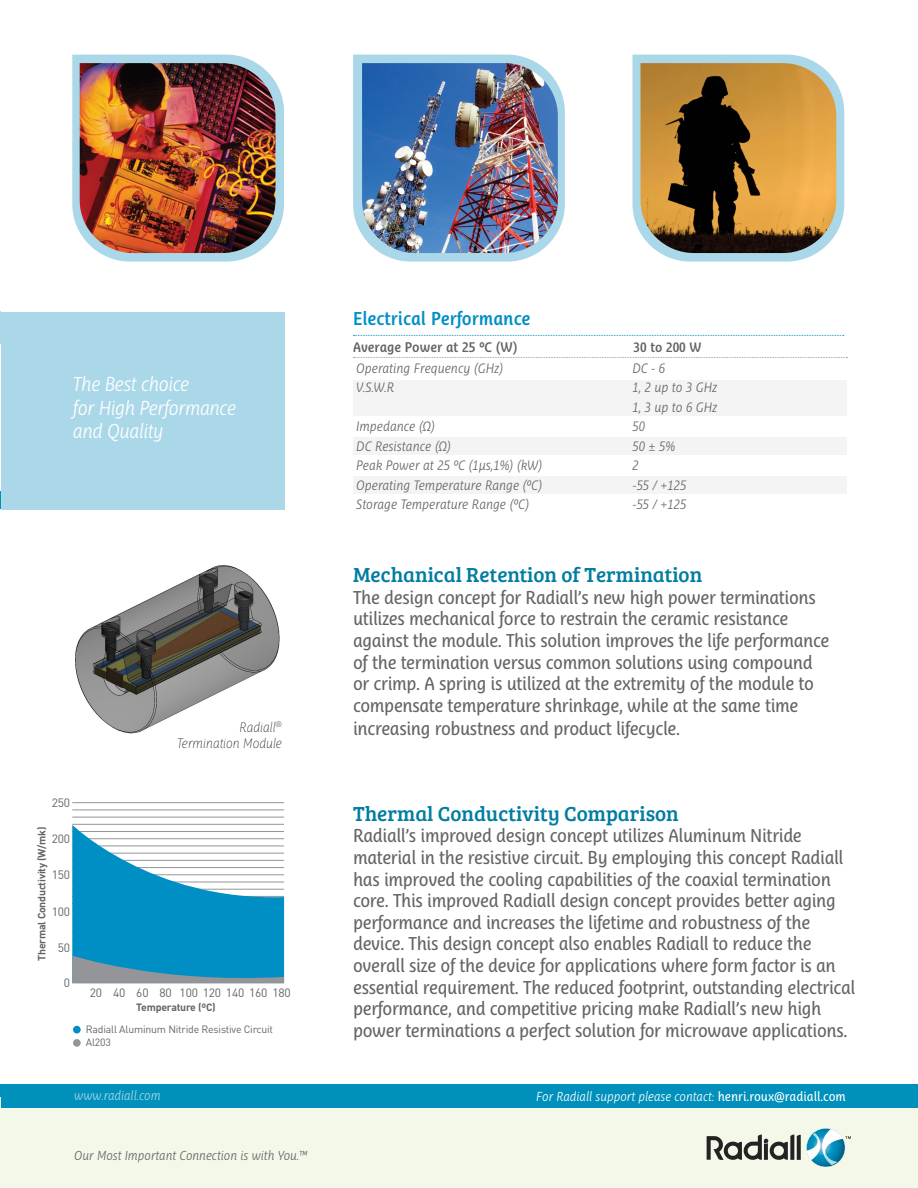
<style>
.page{position:relative;width:918px;height:1188px;background:#fff}
.page>*{position:absolute;margin:0;border:0;box-sizing:border-box;transform-origin:0 0}
.t1{font:21px "Bree Serif";color:#007da1}
.t2{font:italic 300 19.5px/23.4px "Ayita Pro";letter-spacing:-.02em;color:#fff}
.t3{font:18px/21.6px "Ayita Pro";letter-spacing:-.02em;color:#636466}
.t4{font:600 18px "Ayita Pro";color:#008fc5}
.t5{font:600 13.5px "Ayita Pro";color:#636466}
.t6{font:italic 300 13.2px/19.5px "Ayita Pro";color:#636466}
.t7{font:italic 100 13.2px/16.5px "Ayita Pro";color:#000;text-align:right}
.t8{font:600 13.2px "Ayita Pro";color:#636466}
.t9{font:italic 300 12.6px "Ayita Pro";color:#fff}
.t10{font:italic 300 12.6px "Ayita Pro";color:#636466}
.t11{font:italic 300 12.6px "Ayita Pro";color:#abd8e8}
.t12{font:12px "DIN Pro";letter-spacing:-.02em;color:#636466}
.t13{font:10.5px/13.4px "DIN Pro";letter-spacing:-.02em;color:#636466}
.t14{font:700 10.5px "DIN Pro";letter-spacing:-.02em;color:#636466}
.s1{font-weight:400;font-style:normal}
</style>
<div class="page">
<hr style="left:0;top:1097px;width:1px;height:91px;background:#f3f8e8">
<svg style="left:0;top:1084px;width:1px;height:13px"></svg>
<hr style="left:0;top:312px;width:1px;height:32px;background:#abd8e8">
<svg style="left:0;top:492px;width:1px;height:17px"></svg>
<svg style="left:633px;top:55px;width:211px;height:207px;fill:#abd8e8"></svg>
<div style="left:1px;top:1097px;width:917px;height:91px;background:#f3f8e8"></div>
<div style="left:1px;top:1084px;width:917px;height:24px;background:#0090bc"></div>
<div style="left:1px;top:312px;width:283px;height:197px;background:#abd8e8"></div>
<svg style="left:72px;top:55px;width:212px;height:207px;fill:#abd8e8"></svg>
<svg style="left:353px;top:55px;width:212px;height:207px;fill:#abd8e8"></svg>
<img style="left:362px;top:63px;width:196px;height:190px">
<img style="left:80px;top:63px;width:195px;height:190px">
<img style="left:641px;top:63px;width:195px;height:190px">
<svg style="left:707px;top:1128px;width:144px;height:39px"></svg>
<div style="left:353px;top:380px;width:494px;height:36px;background:#f4f4f4"></div>
<div style="left:353px;top:437px;width:494px;height:17px;background:#f4f4f4"></div>
<div style="left:353px;top:476px;width:494px;height:17px;background:#f4f4f4"></div>
<svg style="left:353px;top:335px;width:491px;height:1px"></svg>
<svg style="left:353px;top:357px;width:494px;height:1px"></svg>
<img style="left:75px;top:565px;width:205px;height:169px">
<hr style="left:72px;top:802px;width:212px;height:1px;background:#939598">
<hr style="left:72px;top:810px;width:212px;height:1px;background:#939598">
<hr style="left:72px;top:817px;width:212px;height:1px;background:#939598">
<hr style="left:72px;top:824px;width:212px;height:1px;background:#939598">
<svg style="left:72px;top:825px;width:212px;height:159px"></svg>
<div style="left:73px;top:1026px;width:8px;height:7px;background:#008fc5;border-radius:50%"></div>
<div style="left:73px;top:1039px;width:8px;height:8px;background:#939598;border-radius:50%"></div>
<p class="t2" style="left:73px;top:372px;width:165px">The Best choice<br>for High Performance and Quality</p>
<p class="t7" style="left:177px;top:718px;width:106px">Radiall<sup>®<br></sup>Termination Module</p>
<p class="t12" style="left:52px;top:795px;width:20px">250</p>
<p class="t14" style="left:35px;top:961px;width:136px;rotate:-90deg">Thermal Conductivity (W/mk)</p>
<p class="t12" style="left:52px;top:831px;width:20px">200</p>
<p class="t12" style="left:52px;top:867px;width:20px">150</p>
<p class="t12" style="left:52px;top:903px;width:20px">100</p>
<p class="t12" style="left:58px;top:939px;width:14px">50</p>
<p class="t12" style="left:64px;top:975px;width:8px">0</p>
<p class="t12" style="left:90px;top:984px;width:202px">20 40 60 80 100 120 140 160 180</p>
<p class="t14" style="left:136px;top:1000px;width:81px">Temperature (ºC)</p>
<p class="t13" style="left:86px;top:1022px;width:189px">Radiall Aluminum Nitride Resistive Circuit<br>Al203</p>
<p class="t4" style="left:353px;top:308px;width:179px">Electrical Performance</p>
<p class="t5" style="left:353px;top:340px;width:166px">Average Power at 25 ºC (W)</p>
<p class="t6" style="left:356px;top:358px;width:149px">Operating Frequency (GHz)<br>V.S.W.R</p>
<p class="t6" style="left:356px;top:417px;width:188px">Impedance (Ω)<br>DC Resistance (Ω)<br>Peak Power at 25 ºC (1μs,1%) (kW)<br>Operating Temperature Range (ºC)<br>Storage Temperature Range (ºC)</p>
<p class="t8" style="left:634px;top:340px;width:69px">30 to 200 W</p>
<p class="t6" style="left:633px;top:358px;width:87px">DC - 6<br>1, 2 up to 3 GHz<br>1, 3 up to 6 GHz<br>50<br>50 ± 5%<br>2<br>-55 / +125<br>-55 / +125</p>
<p class="t1" style="left:353px;top:560px;width:351px">Mechanical Retention of Termination</p>
<p class="t3" style="left:353px;top:586px;width:478px">The design concept for Radiall’s new high power terminations utilizes mechanical force to restrain the ceramic resistance against the module. This solution improves the life performance of the termination versus common solutions using compound or crimp. A spring is utilized at the extremity of the module to compensate temperature shrinkage, while at the same time</p>
<p class="t3" style="left:353px;top:718px;width:329px">increasing robustness and product lifecycle.</p>
<p class="t1" style="left:353px;top:798px;width:327px">Thermal Conductivity Comparison</p>
<p class="t3" style="left:353px;top:825px;width:504px">Radiall’s improved design concept utilizes Aluminum Nitride material in the resistive circuit. By employing this concept Radiall has improved the cooling capabilities of the coaxial termination core. This improved Radiall design concept provides better aging performance and increases the lifetime and robustness of the device. This design concept also enables Radiall to reduce the overall size of the device for applications where form factor is an essential requirement. The reduced footprint, outstanding electrical performance, and competitive pricing make Radiall’s new high power terminations a perfect solution for microwave applications.</p>
<p class="t11" style="left:74px;top:1088px;width:88px">www.radiall.com</p>
<p class="t9" style="left:536px;top:1089px;width:311px">For Radiall support please contact: <span class="s1">henri.roux@radiall.com</span></p>
<p class="t10" style="left:74px;top:1148px;width:235px">Our Most Important Connection is with You.™</p>
</div>
